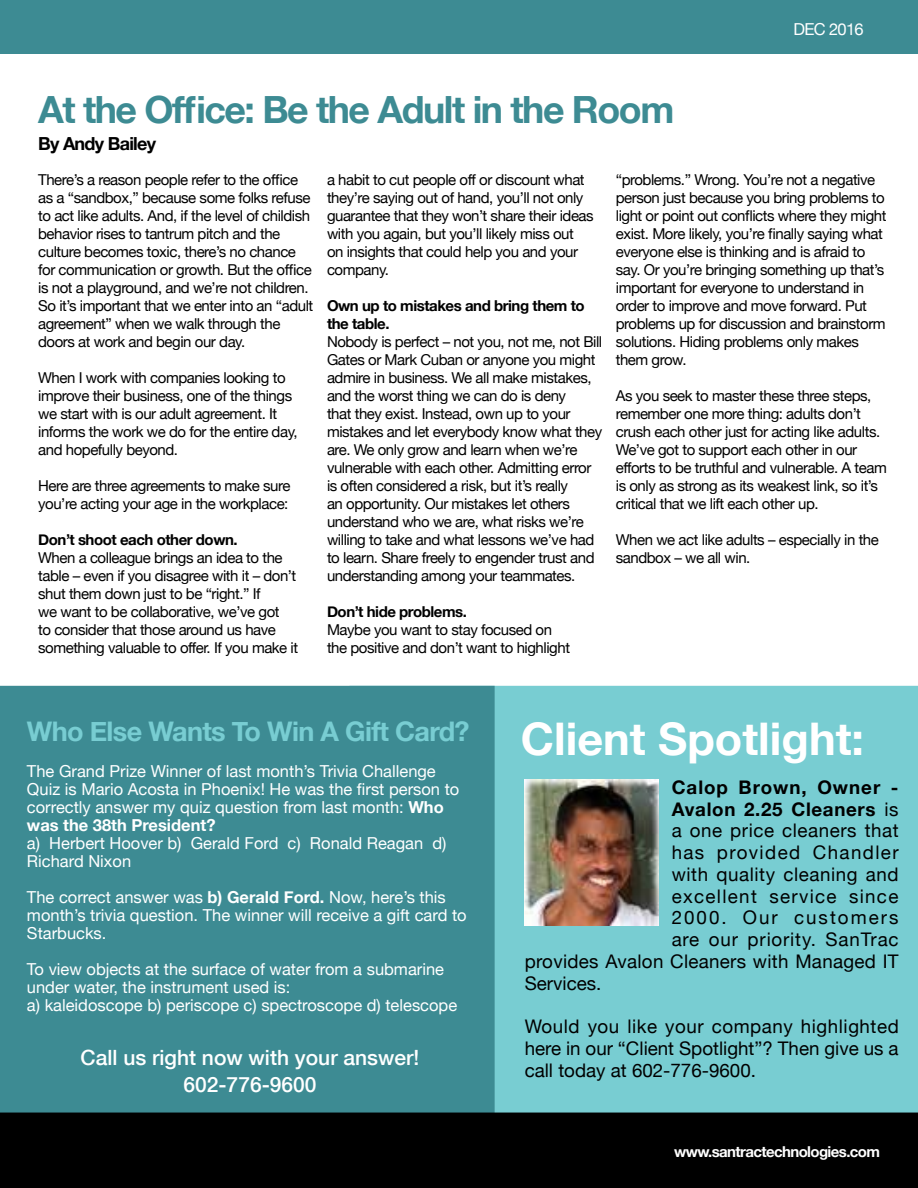
<style>
.page{position:relative;width:918px;height:1188px;background:#fff}
.page>*{position:absolute;margin:0;border:0;box-sizing:border-box;transform-origin:0 0}
.t1{font:700 45px "Helvetica Neue";color:#fff}
.t2{font:700 37.5px "Helvetica Neue";letter-spacing:-.04em;color:#3d8b93}
.t3{font:700 27px "Helvetica Neue";letter-spacing:-.025em;color:#78cdd2}
.t4{font:500 21px/27px "Helvetica Neue";color:#fff;text-align:center}
.t5{font:18.75px/21.8px "Helvetica Neue";letter-spacing:.03em;color:#000;text-align:justify}
.t6{font:18.75px "Helvetica Neue";letter-spacing:.07em;color:#000}
.t7{font:700 18.75px "Helvetica Neue";letter-spacing:.035em;color:#000}
.t8{font:18.75px "Helvetica Neue";letter-spacing:.075em;color:#000}
.t9{font:700 18.75px "Helvetica Neue";letter-spacing:.055em;color:#000}
.t10{font:18.75px "Helvetica Neue";letter-spacing:.11em;color:#000}
.t11{font:18.75px "Helvetica Neue";color:#000}
.t12{font:700 18px "Helvetica Neue";letter-spacing:-.04em;color:#000}
.t13{font:16.5px/18px "Helvetica Neue";color:#fff}
.t14{font:15px/18px "Helvetica Neue";letter-spacing:-.03em;color:#000}
.t15{font:700 15px/18px "Helvetica Neue";letter-spacing:-.03em;color:#000}
.t16{font:700 15px "Helvetica Neue";letter-spacing:-.04em;color:#fff}
.s1{font-weight:700}
.s2{font-weight:400}
</style>
<div class="page">
<div style="left:495px;top:686px;width:423px;height:427px;background:#78cdd2"></div>
<div style="left:1px;top:687px;width:493px;height:455px;background:#3d8b93"></div>
<hr style="left:0;top:495px;width:1px;height:334px;background:#3d8b93">
<div style="left:0;top:1113px;width:918px;height:75px;background:#000"></div>
<div style="left:0;top:0;width:918px;height:54px;background:#3d8b93"></div>
<img style="left:525px;top:780px;width:133px;height:145px">
<p class="t13" style="left:793px;top:20px;width:72px">DEC 2016</p>
<h2 class="t2" style="left:38px;top:87px;width:638px">At the Office: Be the Adult in the Room</h2>
<p class="t12" style="left:38px;top:133px;width:119px">By Andy Bailey</p>
<p class="t14" style="left:38px;top:170px;width:277px">There’s a reason people refer to the office as a “sandbox,” because some folks refuse to act like adults. And, if the level of childish behavior rises to tantrum pitch and the culture becomes toxic, there’s no chance for communication or growth. But the office is not a playground, and we’re not children.<br>So it’s important that we enter into an “adult agreement” when we walk through the doors at work and begin our day.</p>
<p class="t14" style="left:38px;top:368px;width:261px">When I work with companies looking to improve their business, one of the things we start with is our adult agreement. It informs the work we do for the entire day, and hopefully beyond.</p>
<p class="t14" style="left:38px;top:476px;width:254px">Here are three agreements to make sure you’re acting your age in the workplace:</p>
<p class="t15" style="left:38px;top:530px;width:201px">Don’t shoot each other down.</p>
<p class="t14" style="left:38px;top:548px;width:262px">When a colleague brings an idea to the table – even if you disagree with it – don’t shut them down just to be “right.” If<br>we want to be collaborative, we’ve got<br>to consider that those around us have something valuable to offer. If you make it</p>
<p class="t14" style="left:327px;top:170px;width:268px">a habit to cut people off or discount what they’re saying out of hand, you’ll not only guarantee that they won’t share their ideas with you again, but you’ll likely miss out on insights that could help you and your company.</p>
<p class="t15" style="left:327px;top:296px;width:259px">Own up to mistakes and bring them to the table.</p>
<p class="t14" style="left:327px;top:332px;width:277px">Nobody is perfect – not you, not me, not Bill Gates or Mark Cuban or anyone you might admire in business. We all make mistakes, and the worst thing we can do is deny<br>that they exist. Instead, own up to your mistakes and let everybody know what they are. We only grow and learn when we’re vulnerable with each other. Admitting error is often considered a risk, but it’s really<br>an opportunity. Our mistakes let others understand who we are, what risks we’re willing to take and what lessons we’ve had to learn. Share freely to engender trust and understanding among your teammates.</p>
<p class="t15" style="left:327px;top:602px;width:142px">Don’t hide problems.</p>
<p class="t14" style="left:327px;top:620px;width:245px">Maybe you want to stay focused on the positive and don’t want to highlight</p>
<p class="t14" style="left:616px;top:170px;width:272px">“problems.” Wrong. You’re not a negative person just because you bring problems to light or point out conflicts where they might exist. More likely, you’re finally saying what everyone else is thinking and is afraid to say. Or you’re bringing something up that’s important for everyone to understand in order to improve and move forward. Put problems up for discussion and brainstorm solutions. Hiding problems only makes them grow.</p>
<p class="t14" style="left:616px;top:386px;width:273px">As you seek to master these three steps, remember one more thing: adults don’t crush each other just for acting like adults.<br>We’ve got to support each other in our efforts to be truthful and vulnerable. A team is only as strong as its weakest link, so it’s critical that we lift each other up.</p>
<p class="t14" style="left:616px;top:530px;width:265px">When we act like adults – especially in the sandbox – we all win.</p>
<h3 class="t3" style="left:27px;top:715px;width:444px">Who Else Wants To Win A Gift Card?</h3>
<p class="t13" style="left:27px;top:762px;width:434px">The Grand Prize Winner of last month’s Trivia Challenge Quiz is Mario Acosta in Phoenix! He was the first person to correctly answer my quiz question from last month: <span class="s1">Who was the 38th President?</span></p>
<p class="t13" style="left:27px;top:834px;width:421px">a) Herbert Hoover b) Gerald Ford c) Ronald Reagan d)<br>Richard Nixon</p>
<p class="t13" style="left:27px;top:888px;width:441px">The correct answer was <span class="s1">b) Gerald Ford.</span> Now, here’s this month’s trivia question. The winner will receive a gift card to<br>Starbucks.</p>
<p class="t13" style="left:27px;top:960px;width:432px">To view objects at the surface of water from a submarine under water, the instrument used is:<br>a) kaleidoscope b) periscope c) spectroscope d) telescope</p>
<h3 class="t4" style="left:81px;top:1044px;width:340px">Call us right now with your answer!<br>602-776-9600</h3>
<h1 class="t1" style="left:521px;top:711px;width:345px">Client Spotlight:</h1>
<p class="t9" style="left:672px;top:776px;width:228px">Calop Brown, Owner -</p>
<p class="t7" style="left:672px;top:797px;width:228px">Avalon 2.25 Cleaners <span class="s2">is</span></p>
<p class="t5" style="left:672px;top:820px;width:228px">a one price cleaners that</p>
<p class="t8" style="left:672px;top:841px;width:228px">has provided Chandler</p>
<p class="t5" style="left:672px;top:863px;width:229px">with quality cleaning and</p>
<p class="t6" style="left:672px;top:885px;width:228px">excellent service since</p>
<p class="t10" style="left:672px;top:906px;width:228px">2000. Our customers</p>
<p class="t5" style="left:672px;top:928px;width:228px">are our priority. SanTrac</p>
<p class="t5" style="left:525px;top:950px;width:375px">provides Avalon Cleaners with Managed IT</p>
<p class="t11" style="left:525px;top:972px;width:78px">Services.</p>
<p class="t5" style="left:525px;top:1015px;width:376px">Would you like your company highlighted here in our “Client Spotlight”? Then give us a call today at 602-776-9600.</p>
<p class="t16" style="left:674px;top:1143px;width:207px">www.santractechnologies.com</p>
</div>
